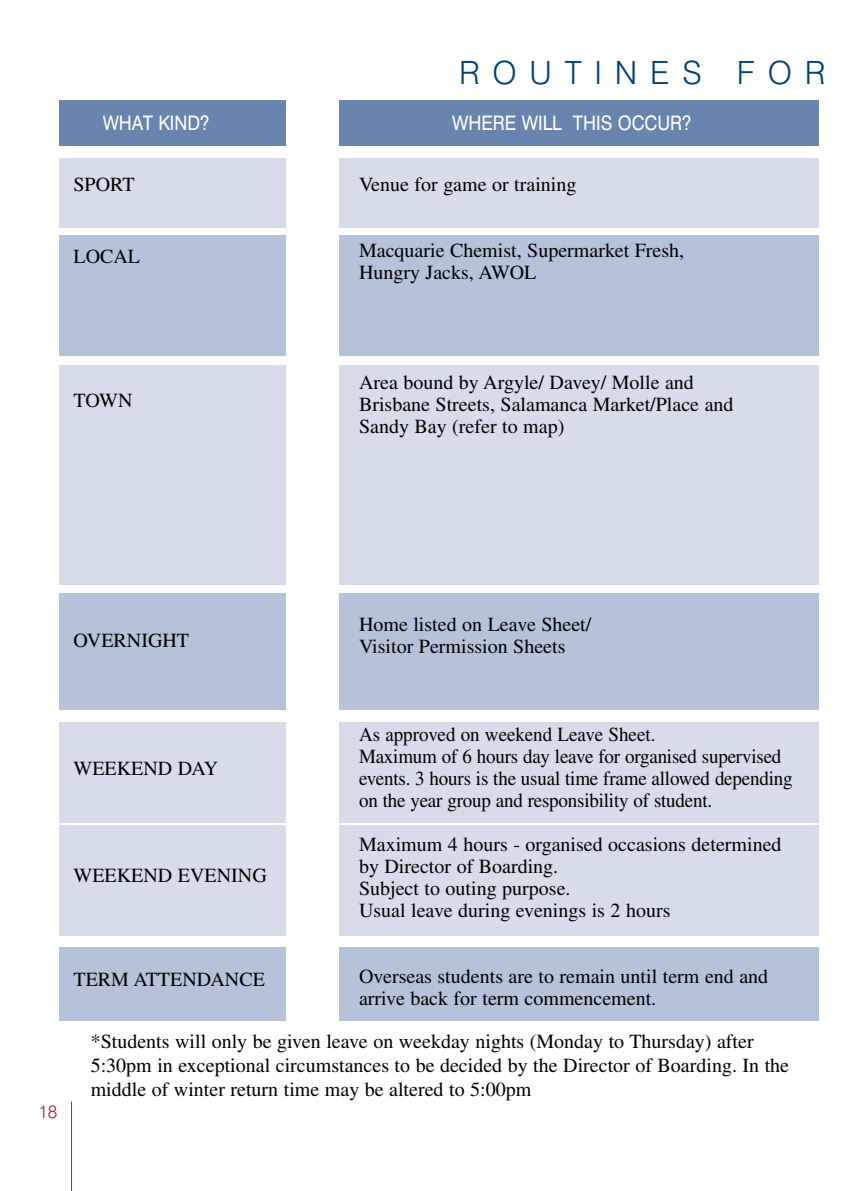
<style>
.page{position:relative;width:842px;height:1191px;background:#fff}
.page>*{position:absolute;margin:0;border:0;box-sizing:border-box;transform-origin:0 0}
.t1{font:300 32px "Swiss 721 BT";letter-spacing:.4em;color:#003f73}
.t2{font:20px/22px "Times";color:#000}
.t3{font:20px/22px "Times";color:#000;scale:.95 1}
.t4{font:20px "Swiss 721 BT";color:#fff;scale:.9 1}
.t5{font:300 18px "Swiss 721 BT";color:#a2224b}
</style>
<div class="page">
<div style="left:60px;top:947px;width:782px;height:73px;background:#b6c2d9"></div>
<hr style="left:71px;top:1101px;width:1px;height:90px;background:#a2224b">
<div style="left:60px;top:722px;width:782px;height:213px;background:#d6dce9"></div>
<div style="left:60px;top:593px;width:782px;height:117px;background:#b6c2d9"></div>
<div style="left:60px;top:365px;width:782px;height:219px;background:#d6dce9"></div>
<div style="left:60px;top:235px;width:782px;height:120px;background:#b6c2d9"></div>
<div style="left:60px;top:159px;width:782px;height:69px;background:#d6dce9"></div>
<div style="left:60px;top:101px;width:782px;height:45px;background:#6785ae"></div>
<hr style="left:34px;top:823px;width:794px;height:2px;background:#fff">
<div style="left:819px;top:101px;width:23px;height:931px;background:#fff"></div>
<div style="left:286px;top:101px;width:53px;height:930px;background:#fff"></div>
<h1 class="t1" style="left:459px;top:54px;width:368px">ROUTINES FOR</h1>
<p class="t4" style="left:103px;top:111px;width:120px">WHAT KIND?</p>
<p class="t4" style="left:452px;top:111px;width:267px">WHERE WILL THIS OCCUR?</p>
<p class="t2" style="left:74px;top:173px;width:63px">SPORT</p>
<p class="t2" style="left:74px;top:245px;width:68px">LOCAL</p>
<p class="t2" style="left:74px;top:389px;width:60px">TOWN</p>
<p class="t2" style="left:359px;top:173px;width:219px">Venue for game or training</p>
<p class="t2" style="left:359px;top:239px;width:327px">Macquarie Chemist, Supermarket Fresh,<br>Hungry Jacks, AWOL</p>
<p class="t2" style="left:359px;top:371px;width:376px">Area bound by Argyle/ Davey/ Molle and<br>Brisbane Streets, Salamanca Market/Place and<br>Sandy Bay (refer to map)</p>
<p class="t2" style="left:74px;top:629px;width:117px">OVERNIGHT</p>
<p class="t2" style="left:359px;top:613px;width:234px">Home listed on Leave Sheet/<br>Visitor Permission Sheets</p>
<p class="t2" style="left:74px;top:757px;width:146px">WEEKEND DAY</p>
<p class="t2" style="left:74px;top:864px;width:195px">WEEKEND EVENING</p>
<p class="t3" style="left:359px;top:723px;width:458px">As approved on weekend Leave Sheet.<br>Maximum of 6 hours day leave for organised supervised events. 3 hours is the usual time frame allowed depending on the year group and responsibility of student.</p>
<p class="t2" style="left:359px;top:833px;width:424px">Maximum 4 hours - organised occasions determined by Director of Boarding.<br>Subject to outing purpose.<br>Usual leave during evenings is 2 hours</p>
<p class="t5" style="left:38px;top:1100px;width:21px">18</p>
<p class="t2" style="left:74px;top:968px;width:193px">TERM ATTENDANCE</p>
<p class="t2" style="left:359px;top:965px;width:411px">Overseas students are to remain until term end and arrive back for term commencement.</p>
<p class="t2" style="left:91px;top:1029px;width:700px;line-height:24px">*Students will only be given leave on weekday nights (Monday to Thursday) after<br>5:30pm in exceptional circumstances to be decided by the Director of Boarding. In the middle of winter return time may be altered to 5:00pm</p>
</div>
